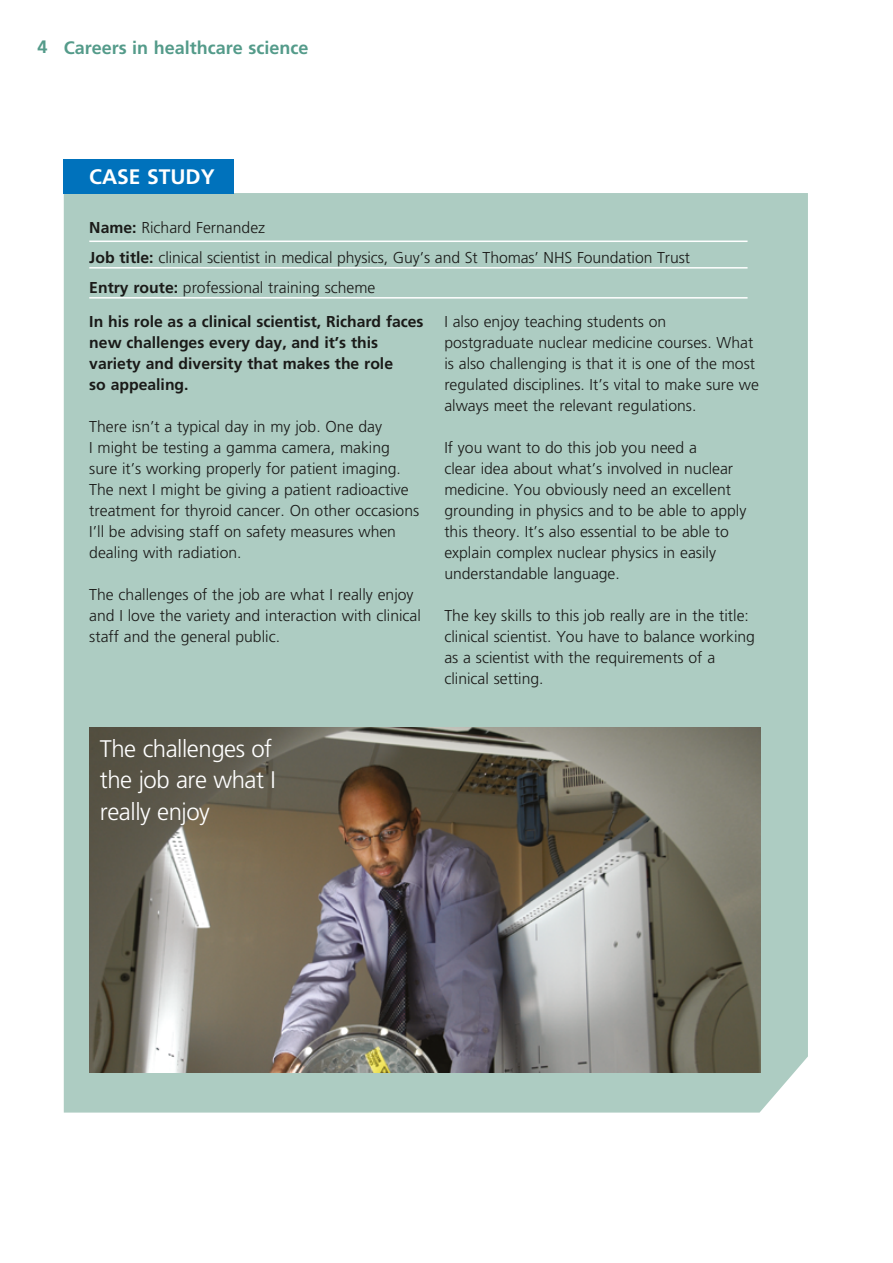
<style>
.page{position:relative;width:893px;height:1263px;background:#fff}
.page>*{position:absolute;margin:0;border:0;box-sizing:border-box;transform-origin:0 0}
.t1{font:300 24px/31.5px "Frutiger";letter-spacing:-.02em;color:#fff}
.Case_study_-_title_b{font:700 21px "Frutiger";color:#fff}
.t2{font:700 18px "Frutiger";color:#549b8a}
.Body{font:300 15.75px/21px "Frutiger";color:#1a1a18}
.Case_study_-_details{font:300 15.75px "Frutiger";letter-spacing:-.005em;color:#1a1a18}
.Body-2{font:700 15.75px/21px "Frutiger";color:#1a1a18}
.s1{font-weight:700}
</style>
<div class="page">
<div style="left:64px;top:193px;width:744px;height:919px;background:#adccc2"></div>
<img style="left:89px;top:727px;width:671px;height:345px">
<hr style="left:89px;top:241px;width:658px;height:1px;background:#fff">
<hr style="left:89px;top:267px;width:658px;height:2px;background:#fff">
<hr style="left:89px;top:297px;width:658px;height:2px;background:#fff">
<div style="left:64px;top:159px;width:170px;height:34px;background:#0072bc"></div>
<p class="t2" style="left:38px;top:37px;width:272px">4 Careers in healthcare science</p>
<p class="Case_study_-_title_b" style="left:89px;top:165px;width:127px">CASE STUDY</p>
<p class="Case_study_-_details" style="left:89px;top:218px;width:177px"><span class="s1">Name:</span> Richard Fernandez</p>
<p class="Case_study_-_details" style="left:89px;top:248px;width:602px"><span class="s1">Job title:</span> clinical scientist in medical physics, Guy’s and St Thomas’ NHS Foundation Trust</p>
<p class="Case_study_-_details" style="left:89px;top:278px;width:288px"><span class="s1">Entry route:</span> professional training scheme</p>
<p class="Body" style="left:444px;top:311px;width:316px">I also enjoy teaching students on postgraduate nuclear medicine courses. What is also challenging is that it is one of the most regulated disciplines. It’s vital to make sure we always meet the relevant regulations.</p>
<p class="Body" style="left:444px;top:437px;width:304px">If you want to do this job you need a<br>clear idea about what’s involved in nuclear medicine. You obviously need an excellent grounding in physics and to be able to apply this theory. It’s also essential to be able to explain complex nuclear physics in easily understandable language.</p>
<p class="Body" style="left:444px;top:605px;width:312px">The key skills to this job really are in the title: clinical scientist. You have to balance working as a scientist with the requirements of a clinical setting.</p>
<p class="Body-2" style="left:89px;top:311px;width:336px">In his role as a clinical scientist, Richard faces new challenges every day, and it’s this variety and diversity that makes the role<br>so appealing.</p>
<p class="Body" style="left:89px;top:416px;width:331px">There isn’t a typical day in my job. One day<br>I might be testing a gamma camera, making sure it’s working properly for patient imaging.<br>The next I might be giving a patient radioactive treatment for thyroid cancer. On other occasions I’ll be advising staff on safety measures when dealing with radiation.</p>
<p class="Body" style="left:89px;top:584px;width:333px">The challenges of the job are what I really enjoy and I love the variety and interaction with clinical staff and the general public.</p>
<h1 class="t1" style="left:100px;top:732px;width:177px">The challenges of the job are what I really enjoy</h1>
</div>
